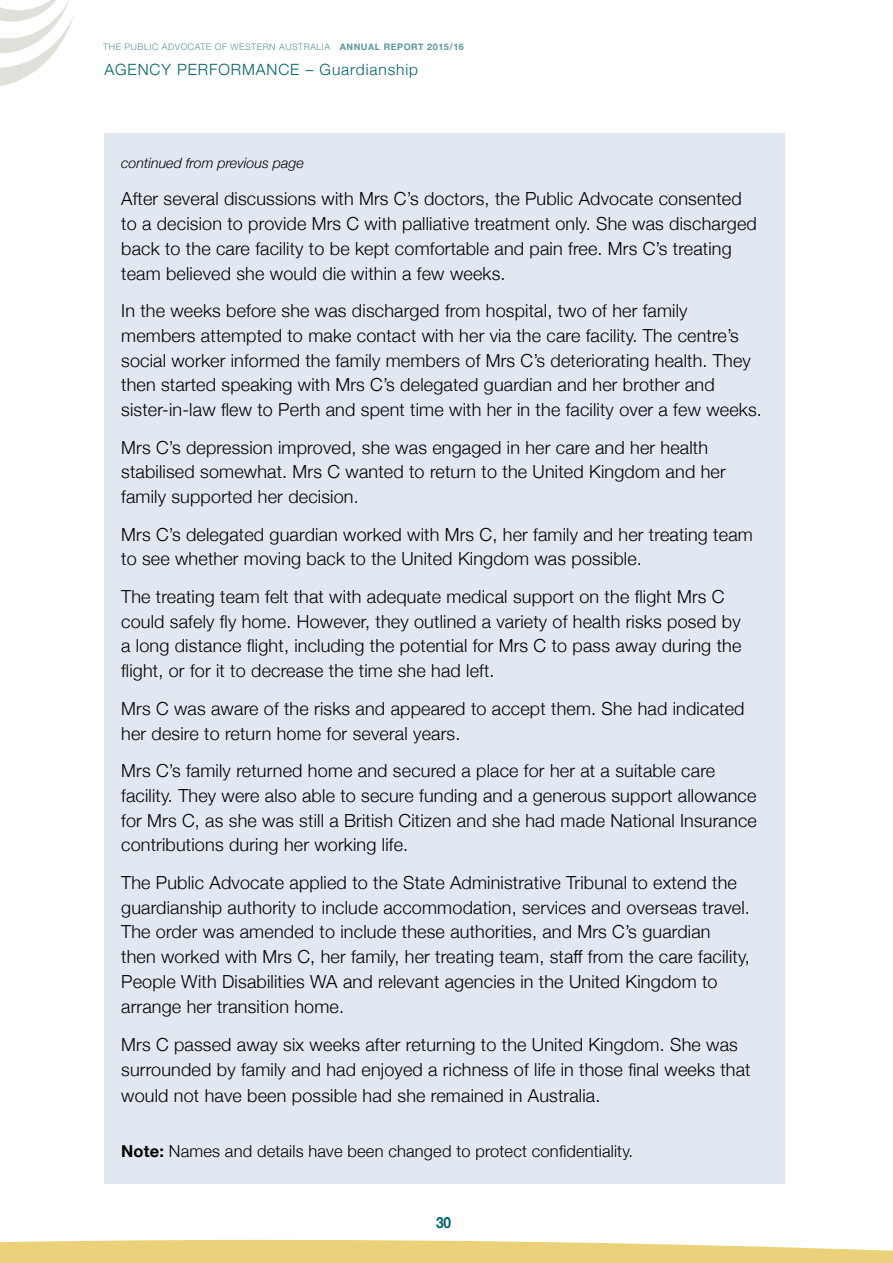
<style>
.page{position:relative;width:893px;height:1263px;background:#fff}
.page>*{position:absolute;margin:0;border:0;box-sizing:border-box;transform-origin:0 0}
.t1{font:300 18px/24.8px "Helvetica Neue";letter-spacing:.01em;color:#000}
.t2{font:300 16.5px "Helvetica Neue";letter-spacing:.01em;color:#000}
.t3{font:300 15.45px "Helvetica Neue";letter-spacing:.06em;color:#006469}
.t4{font:700 15.45px "Helvetica Neue";color:#006469;scale:.89 1}
.t5{font:italic 300 14.25px "Helvetica Neue";color:#000}
.t6{font:300 9px "Helvetica Neue";letter-spacing:.06em;color:#56959b}
.s1{font-weight:700}
</style>
<div class="page">
<svg style="left:0;top:1239px;width:893px;height:24px;background:#eed88e"></svg>
<svg style="left:0;top:0;width:74px;height:86px"></svg>
<div style="left:104px;top:133px;width:680px;height:1051px;background:#e2e8f1"></div>
<p class="t6" style="left:103px;top:40px;width:362px">THE PUBLIC ADVOCATE OF WESTERN AUSTRALIA <span class="s1">ANNUAL REPORT 2015/16</span></p>
<p class="t3" style="left:104px;top:57px;width:315px">AGENCY PERFORMANCE – Guardianship</p>
<p class="t5" style="left:121px;top:152px;width:184px">continued from previous page</p>
<p class="t1" style="left:121px;top:185px;width:637px">After several discussions with Mrs C’s doctors, the Public Advocate consented to a decision to provide Mrs C with palliative treatment only. She was discharged back to the care facility to be kept comfortable and pain free. Mrs C’s treating team believed she would die within a few weeks.</p>
<p class="t1" style="left:121px;top:297px;width:642px">In the weeks before she was discharged from hospital, two of her family members attempted to make contact with her via the care facility. The centre’s social worker informed the family members of Mrs C’s deteriorating health. They then started speaking with Mrs C’s delegated guardian and her brother and sister-in-law flew to Perth and spent time with her in the facility over a few weeks.</p>
<p class="t1" style="left:121px;top:434px;width:606px">Mrs C’s depression improved, she was engaged in her care and her health stabilised somewhat. Mrs C wanted to return to the United Kingdom and her family supported her decision.</p>
<p class="t1" style="left:121px;top:521px;width:633px">Mrs C’s delegated guardian worked with Mrs C, her family and her treating team to see whether moving back to the United Kingdom was possible.</p>
<p class="t1" style="left:121px;top:583px;width:622px">The treating team felt that with adequate medical support on the flight Mrs C could safely fly home. However, they outlined a variety of health risks posed by a long distance flight, including the potential for Mrs C to pass away during the flight, or for it to decrease the time she had left.</p>
<p class="t1" style="left:121px;top:695px;width:625px">Mrs C was aware of the risks and appeared to accept them. She had indicated her desire to return home for several years.</p>
<p class="t1" style="left:121px;top:757px;width:637px">Mrs C’s family returned home and secured a place for her at a suitable care facility. They were also able to secure funding and a generous support allowance for Mrs C, as she was still a British Citizen and she had made National Insurance contributions during her working life.</p>
<p class="t1" style="left:121px;top:869px;width:630px">The Public Advocate applied to the State Administrative Tribunal to extend the guardianship authority to include accommodation, services and overseas travel.<br>The order was amended to include these authorities, and Mrs C’s guardian<br>then worked with Mrs C, her family, her treating team, staff from the care facility, People With Disabilities WA and relevant agencies in the United Kingdom to arrange her transition home.</p>
<p class="t1" style="left:121px;top:1030px;width:631px;line-height:25.5px">Mrs C passed away six weeks after returning to the United Kingdom. She was surrounded by family and had enjoyed a richness of life in those final weeks that would not have been possible had she remained in Australia.</p>
<p class="t2" style="left:121px;top:1137px;width:514px"><span class="s1">Note:</span> Names and details have been changed to protect confidentiality.</p>
<p class="t4" style="left:436px;top:1210px;width:18px">30</p>
</div>
